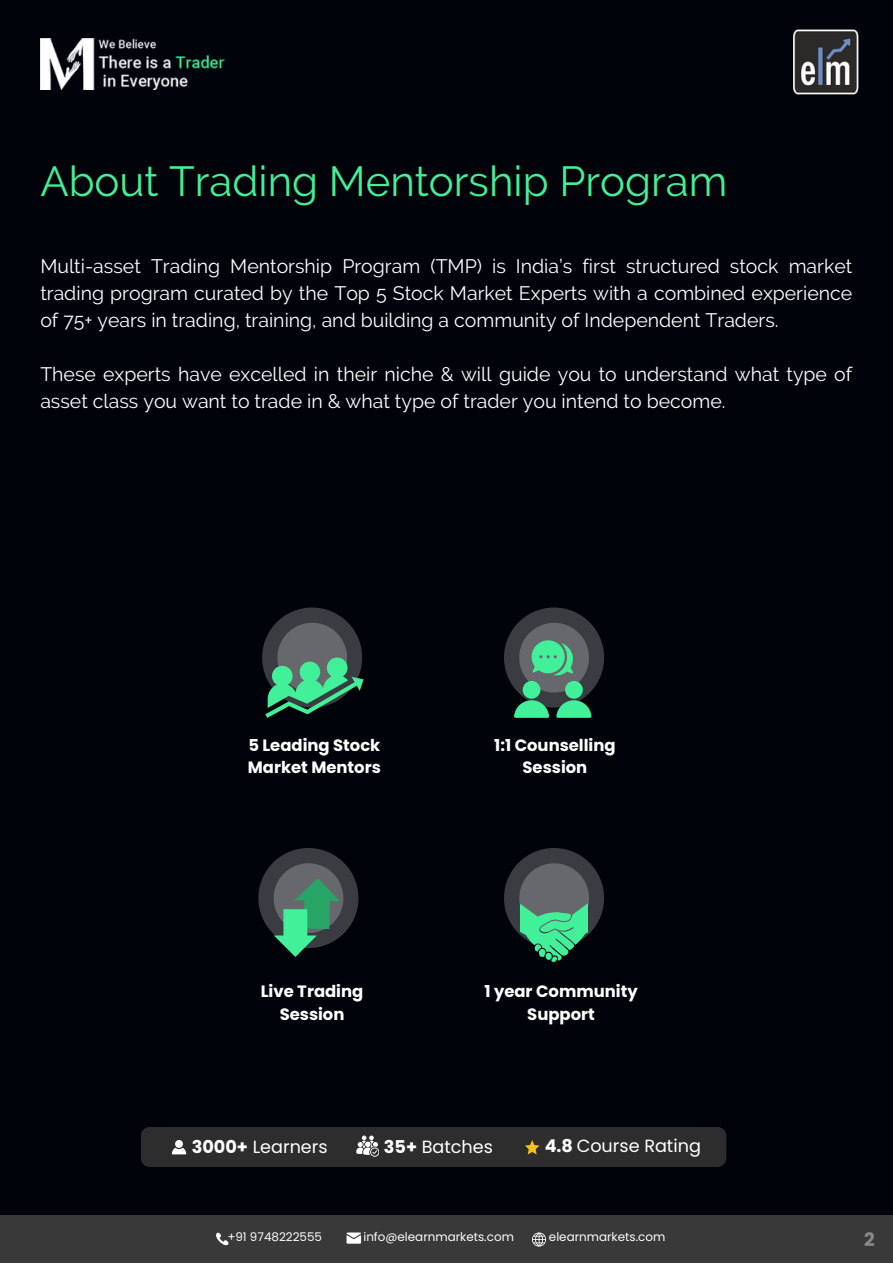
<style>
.page{position:relative;width:893px;height:1264px;background:#fff}
.page>*{position:absolute;margin:0;border:0;box-sizing:border-box;transform-origin:0 0}
.t1{font:42px "Raleway";color:#41f099}
.t2{font:19.5px/27px "Raleway";color:#fff;text-align:justify}
.t3{font:700 18.6px "Poppins";color:#8b8989}
.t4{font:17.55px "Poppins";color:#fff}
.t5{font:700 16.35px/22.5px "Poppins";color:#fff;text-align:center}
.t6{font:11.85px "Poppins";color:#fbfdfc}
.s1{font-weight:700}
</style>
<div class="page">
<div style="left:0;top:0;width:892px;height:1262px;background:#01030b"></div>
<img style="left:40px;top:39px;width:185px;height:50px">
<svg style="left:262px;top:607px;width:101px;height:111px"></svg>
<svg style="left:504px;top:607px;width:100px;height:110px"></svg>
<svg style="left:504px;top:848px;width:100px;height:114px"></svg>
<div style="left:141px;top:1127px;width:585px;height:39px;background:#2d2d2d"></div>
<img style="left:793px;top:29px;width:66px;height:66px">
<div style="left:0;top:1215px;width:892px;height:47px;background:#393939"></div>
<svg style="left:346px;top:1232px;width:15px;height:11px"></svg>
<svg style="left:532px;top:1232px;width:14px;height:14px"></svg>
<svg style="left:216px;top:1232px;width:13px;height:14px"></svg>
<svg style="left:258px;top:848px;width:100px;height:109px"></svg>
<p class="t1" style="left:40px;top:156px;width:688px">About Trading Mentorship Program</p>
<p class="t2" style="left:40px;top:253px;width:813px">Multi-asset Trading Mentorship Program (TMP) is India’s first structured stock market trading program curated by the Top 5 Stock Market Experts with a combined experience of 75+ years in trading, training, and building a community of Independent Traders.</p>
<p class="t2" style="left:40px;top:361px;width:813px">These experts have excelled in their niche &amp; will guide you to understand what type of asset class you want to trade in &amp; what type of trader you intend to become.</p>
<p class="t5" style="left:248px;top:734px;width:134px;text-align:left">5 Leading Stock<br>Market Mentors</p>
<p class="t5" style="left:261px;top:980px;width:104px">Live Trading<br>Session</p>
<p class="t5" style="left:494px;top:734px;width:123px">1:1 Counselling<br>Session</p>
<p class="t5" style="left:484px;top:980px;width:155px">1 year Community<br>Support</p>
<p class="t4" style="left:192px;top:1134px;width:137px"><span class="s1">3000+</span> Learners</p>
<p class="t4" style="left:384px;top:1134px;width:111px"><span class="s1">35+</span> Batches</p>
<p class="t4" style="left:544px;top:1133px;width:158px"><span class="s1">4.8</span> Course Rating</p>
<p class="t6" style="left:227px;top:1228px;width:96px">+91 9748222555</p>
<p class="t6" style="left:363px;top:1228px;width:152px">info@elearnmarkets.com</p>
<p class="t6" style="left:549px;top:1228px;width:118px">elearnmarkets.com</p>
<p class="t3" style="left:864px;top:1226px;width:12px">2</p>
</div>
